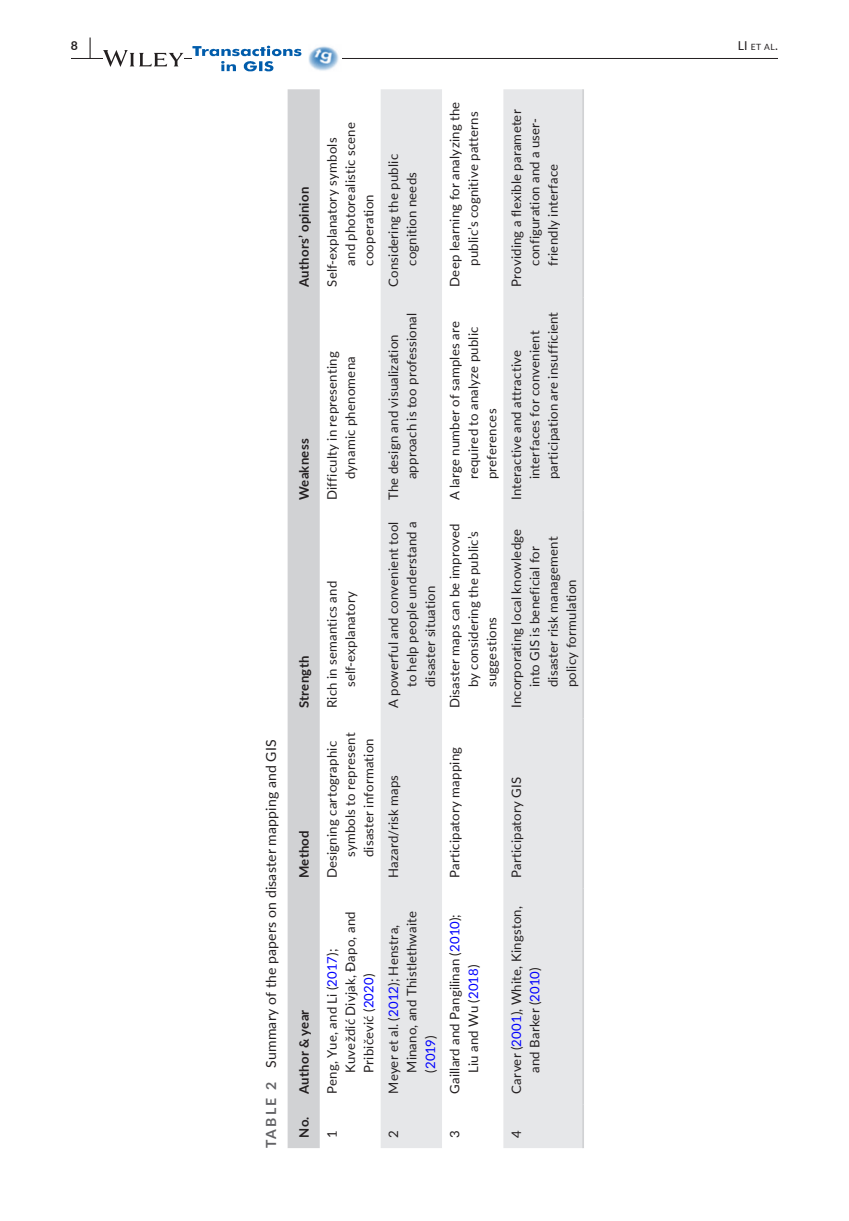
<style>
.page{position:relative;width:849px;height:1221px;background:#fff}
.page>*{position:absolute;margin:0;border:0;box-sizing:border-box;transform-origin:0 0}
.t1{font:14px "Lato";letter-spacing:.015em;color:#231f20}
.t2{font:13.12px/18.4px "Lato";letter-spacing:.015em;color:#231f20}
.t3{font:700 13.12px "Lato";letter-spacing:.02em;color:#231f20}
.t4{font:700 12.25px "Lato";color:#231f20}
.t5{font:8.58px "Lato";color:#231f20}
.s1{font-size:22.75px}
.s2{font-size:12.25px}
.s3{font-weight:700;color:#636366}
.s4{color:#00f}
</style>
<div class="page">
<hr style="left:71px;top:58px;width:706px;height:1px;background:#231f20">
<svg style="left:103px;top:50px;width:80px;height:17px"></svg>
<div style="left:192px;top:45px;width:149px;height:27px;background:#fff"></div>
<img style="left:308px;top:46px;width:31px;height:25px">
<img style="left:192px;top:45px;width:109px;height:26px">
<svg style="left:287px;top:89px;width:32px;height:1058px;background:#d8d8da"></svg>
<svg style="left:381px;top:89px;width:201px;height:1058px;fill:#e6e7e9"></svg>
<hr style="left:582px;top:1104px;width:2px;height:43px;background:#d1d2d4">
<hr style="left:582px;top:888px;width:2px;height:216px;background:#d1d2d4">
<hr style="left:582px;top:718px;width:2px;height:170px;background:#d1d2d4">
<hr style="left:582px;top:510px;width:2px;height:208px;background:#d1d2d4">
<hr style="left:582px;top:297px;width:2px;height:213px;background:#d1d2d4">
<hr style="left:582px;top:89px;width:2px;height:208px;background:#d1d2d4">
<p class="t4" style="left:71px;top:37px;width:22px">8 <span class="s1">|</span></p>
<p class="t5" style="left:737px;top:41px;width:42px"><span class="s2">LI</span> et al<span class="s2">.</span></p>
<p class="t1" style="left:261px;top:1147px;width:410px;rotate:-90deg"><span class="s3">TABLE 2</span> Summary of the papers on disaster mapping and GIS</p>
<p class="t3" style="left:294px;top:287px;width:101px;rotate:-90deg">Authors’ opinion</p>
<p class="t3" style="left:294px;top:500px;width:63px;rotate:-90deg">Weakness</p>
<p class="t3" style="left:294px;top:708px;width:54px;rotate:-90deg">Strength</p>
<p class="t3" style="left:294px;top:878px;width:49px;rotate:-90deg">Method</p>
<p class="t3" style="left:294px;top:1137px;width:129px;rotate:-90deg">No. Author &amp; year</p>
<p class="t2" style="left:322px;top:266px;width:145px;text-indent:-21px;rotate:-90deg">Self-explanatory symbols and photorealistic scene cooperation</p>
<p class="t2" style="left:322px;top:479px;width:129px;text-indent:-21px;rotate:-90deg">Difficulty in representing dynamic phenomena</p>
<p class="t2" style="left:322px;top:687px;width:108px;text-indent:-21px;rotate:-90deg">Rich in semantics and self-explanatory</p>
<p class="t2" style="left:322px;top:857px;width:126px;text-indent:-21px;rotate:-90deg">Designing cartographic symbols to represent disaster information</p>
<p class="t2" style="left:383px;top:287px;width:134px;text-align:center;rotate:-90deg">Considering the public cognition needs</p>
<p class="t2" style="left:383px;top:479px;width:168px;text-indent:-21px;rotate:-90deg">The design and visualization approach is too professional</p>
<p class="t2" style="left:383px;top:687px;width:167px;text-align:justify;text-indent:-21px;rotate:-90deg">A powerful and convenient tool to help people understand a disaster situation</p>
<p class="t2" style="left:383px;top:878px;width:105px;rotate:-90deg">Hazard/risk maps</p>
<p class="t2" style="left:322px;top:1072px;width:163px;text-indent:-21px;rotate:-90deg">Peng, Yue, and Li (<span class="s4">2017</span>);<br>Kuveždić Divjak, Đapo, and<br>Pribičević (<span class="s4">2020</span>)</p>
<p class="t2" style="left:383px;top:1072px;width:163px;text-indent:-21px;rotate:-90deg">Meyer et al. (<span class="s4">2012</span>); Henstra,<br>Minano, and Thistlethwaite (<span class="s4">2019</span>)</p>
<p class="t2" style="left:445px;top:266px;width:166px;text-indent:-21px;rotate:-90deg">Deep learning for analyzing the public’s cognitive patterns</p>
<p class="t2" style="left:445px;top:479px;width:159px;text-indent:-21px;rotate:-90deg">A large number of samples are required to analyze public preferences</p>
<p class="t2" style="left:445px;top:687px;width:165px;text-indent:-21px;rotate:-90deg">Disaster maps can be improved by considering the public’s suggestions</p>
<p class="t2" style="left:506px;top:266px;width:158px;text-indent:-21px;rotate:-90deg">Providing a flexible parameter configuration and a user&shy;friendly interface</p>
<p class="t2" style="left:506px;top:479px;width:169px;text-indent:-21px;rotate:-90deg">Interactive and attractive interfaces for convenient participation are insufficient</p>
<p class="t2" style="left:506px;top:687px;width:160px;text-indent:-21px;rotate:-90deg">Incorporating local knowledge into GIS is beneficial for disaster risk management policy formulation</p>
<p class="t2" style="left:445px;top:878px;width:133px;rotate:-90deg">Participatory mapping</p>
<p class="t2" style="left:445px;top:1072px;width:160px;text-indent:-21px;rotate:-90deg">Gaillard and Pangilinan (<span class="s4">2010</span>);<br>Liu and Wu (<span class="s4">2018</span>)</p>
<p class="t2" style="left:506px;top:878px;width:103px;rotate:-90deg">Participatory GIS</p>
<p class="t2" style="left:506px;top:1072px;width:168px;text-indent:-21px;rotate:-90deg">Carver (<span class="s4">2001</span>), White, Kingston, and Barker (<span class="s4">2010</span>)</p>
<p class="t2" style="left:322px;top:1137px;width:9px;rotate:-90deg">1</p>
<p class="t2" style="left:383px;top:1137px;width:9px;rotate:-90deg">2</p>
<p class="t2" style="left:445px;top:1137px;width:9px;rotate:-90deg">3</p>
<p class="t2" style="left:506px;top:1137px;width:9px;rotate:-90deg">4</p>
</div>
